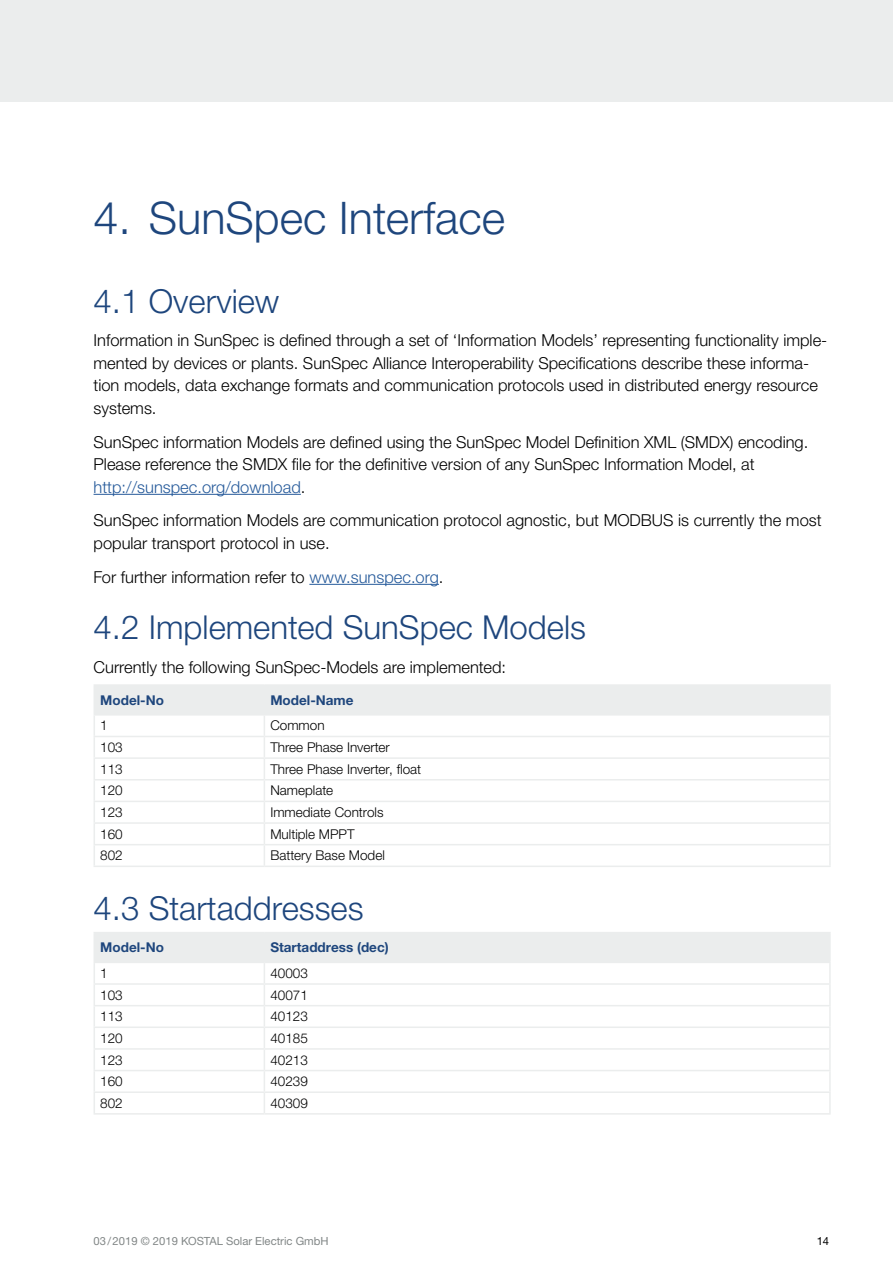
<style>
.page{position:relative;width:893px;height:1263px;background:#fff}
.page>*{position:absolute;margin:0;border:0;box-sizing:border-box;transform-origin:0 0}
.t1{font:300 45px "Helvetica Neue LTW1 G";color:#1e467d}
.t2{font:300 33px "Helvetica Neue LTW1 G";color:#1e467d}
.Copy{font:300 16.5px/22.5px "Helvetica Neue LTW1 G";color:#000}
.Copy_Tabelle{font:300 13.5px "Helvetica Neue LTW1 G";color:#000}
.Headline_Tabelle{font:700 13.5px "Helvetica Neue LTW1 G";color:#1e467d}
.t3{font:11.25px "Helvetica Neue LTW1 G";color:#828787}
.t4{font:11.25px "Helvetica Neue LTW1 G";color:#000}
.s1{color:#275b9b}
</style>
<div class="page">
<div style="left:0;top:0;width:893px;height:102px;background:#ebeded"></div>
<hr style="left:94px;top:494px;width:207px;height:1px;background:#275b9b">
<hr style="left:309px;top:584px;width:130px;height:1px;background:#275b9b">
<hr style="left:94px;top:684px;width:170px;height:2px;background:#ebeded">
<hr style="left:264px;top:684px;width:567px;height:2px;background:#ebeded">
<hr style="left:829px;top:686px;width:2px;height:28px;background:#ebeded">
<hr style="left:264px;top:714px;width:567px;height:1px;background:#ebeded">
<hr style="left:829px;top:715px;width:2px;height:21px;background:#ebeded">
<hr style="left:264px;top:736px;width:567px;height:1px;background:#ebeded">
<hr style="left:829px;top:737px;width:2px;height:20px;background:#ebeded">
<hr style="left:264px;top:757px;width:567px;height:2px;background:#ebeded">
<hr style="left:829px;top:759px;width:2px;height:20px;background:#ebeded">
<hr style="left:264px;top:779px;width:567px;height:1px;background:#ebeded">
<hr style="left:829px;top:780px;width:2px;height:21px;background:#ebeded">
<hr style="left:264px;top:801px;width:567px;height:1px;background:#ebeded">
<hr style="left:829px;top:802px;width:2px;height:20px;background:#ebeded">
<hr style="left:264px;top:822px;width:567px;height:2px;background:#ebeded">
<hr style="left:829px;top:824px;width:2px;height:20px;background:#ebeded">
<hr style="left:264px;top:844px;width:567px;height:1px;background:#ebeded">
<svg style="left:94px;top:686px;width:735px;height:179px"></svg>
<hr style="left:829px;top:845px;width:2px;height:20px;background:#ebeded">
<hr style="left:94px;top:865px;width:170px;height:2px;background:#ebeded">
<hr style="left:264px;top:865px;width:567px;height:2px;background:#ebeded">
<hr style="left:264px;top:932px;width:567px;height:1px;background:#ebeded">
<hr style="left:829px;top:933px;width:2px;height:28px;background:#ebeded">
<hr style="left:264px;top:961px;width:567px;height:2px;background:#ebeded">
<hr style="left:829px;top:963px;width:2px;height:20px;background:#ebeded">
<hr style="left:264px;top:983px;width:567px;height:2px;background:#ebeded">
<hr style="left:829px;top:985px;width:2px;height:20px;background:#ebeded">
<hr style="left:264px;top:1005px;width:567px;height:1px;background:#ebeded">
<hr style="left:829px;top:1006px;width:2px;height:20px;background:#ebeded">
<hr style="left:264px;top:1026px;width:567px;height:2px;background:#ebeded">
<hr style="left:829px;top:1028px;width:2px;height:20px;background:#ebeded">
<hr style="left:264px;top:1048px;width:567px;height:2px;background:#ebeded">
<hr style="left:829px;top:1050px;width:2px;height:20px;background:#ebeded">
<hr style="left:264px;top:1070px;width:567px;height:1px;background:#ebeded">
<hr style="left:829px;top:1071px;width:2px;height:20px;background:#ebeded">
<hr style="left:264px;top:1091px;width:567px;height:2px;background:#ebeded">
<svg style="left:94px;top:932px;width:735px;height:181px"></svg>
<hr style="left:829px;top:1093px;width:2px;height:20px;background:#ebeded">
<hr style="left:94px;top:1113px;width:170px;height:1px;background:#ebeded">
<hr style="left:264px;top:1113px;width:567px;height:1px;background:#ebeded">
<p class="t1" style="left:94px;top:190px;width:413px">4. SunSpec Interface</p>
<p class="t2" style="left:94px;top:281px;width:187px">4.1 Overview</p>
<p class="Copy" style="left:94px;top:329px;width:735px">Information in SunSpec is defined through a set of ‘Information Models’ representing functionality imple&shy;mented by devices or plants. SunSpec Alliance Interoperability Specifications describe these informa&shy;tion models, data exchange formats and communication protocols used in distributed energy resource systems.</p>
<p class="Copy" style="left:94px;top:430px;width:716px">SunSpec information Models are defined using the SunSpec Model Definition XML (SMDX) encoding.<br>Please reference the SMDX file for the definitive version of any SunSpec Information Model, at <span class="s1">http://sunspec.org/download</span>.</p>
<p class="Copy" style="left:94px;top:509px;width:730px">SunSpec information Models are communication protocol agnostic, but MODBUS is currently the most popular transport protocol in use.</p>
<p class="Copy" style="left:94px;top:565px;width:351px">For further information refer to <span class="s1">www.sunspec.org</span>.</p>
<p class="t2" style="left:94px;top:607px;width:494px">4.2 Implemented SunSpec Models</p>
<p class="Copy" style="left:94px;top:655px;width:414px">Currently the following SunSpec-Models are implemented:</p>
<p class="Headline_Tabelle" style="left:100px;top:692px;width:65px">Model-No</p>
<p class="Headline_Tabelle" style="left:270px;top:692px;width:85px">Model-Name</p>
<p class="Copy_Tabelle" style="left:100px;top:717px;width:9px">1</p>
<p class="Copy_Tabelle" style="left:270px;top:717px;width:56px">Common</p>
<p class="Copy_Tabelle" style="left:100px;top:739px;width:24px">103</p>
<p class="Copy_Tabelle" style="left:270px;top:739px;width:121px">Three Phase Inverter</p>
<p class="Copy_Tabelle" style="left:100px;top:761px;width:24px">113</p>
<p class="Copy_Tabelle" style="left:270px;top:761px;width:152px">Three Phase Inverter, float</p>
<p class="Copy_Tabelle" style="left:100px;top:782px;width:24px">120</p>
<p class="Copy_Tabelle" style="left:270px;top:782px;width:64px">Nameplate</p>
<p class="Copy_Tabelle" style="left:100px;top:804px;width:24px">123</p>
<p class="Copy_Tabelle" style="left:270px;top:804px;width:115px">Immediate Controls</p>
<p class="Copy_Tabelle" style="left:100px;top:826px;width:24px">160</p>
<p class="Copy_Tabelle" style="left:270px;top:826px;width:86px">Multiple MPPT</p>
<p class="Copy_Tabelle" style="left:100px;top:847px;width:24px">802</p>
<p class="Copy_Tabelle" style="left:270px;top:847px;width:116px">Battery Base Model</p>
<p class="t2" style="left:94px;top:888px;width:272px">4.3 Startaddresses</p>
<p class="Headline_Tabelle" style="left:100px;top:939px;width:65px">Model-No</p>
<p class="Headline_Tabelle" style="left:270px;top:939px;width:120px">Startaddress (dec)</p>
<p class="Copy_Tabelle" style="left:100px;top:965px;width:9px">1</p>
<p class="Copy_Tabelle" style="left:270px;top:965px;width:39px">40003</p>
<p class="Copy_Tabelle" style="left:100px;top:986px;width:24px">103</p>
<p class="Copy_Tabelle" style="left:270px;top:986px;width:39px">40071</p>
<p class="Copy_Tabelle" style="left:100px;top:1008px;width:24px">113</p>
<p class="Copy_Tabelle" style="left:270px;top:1008px;width:39px">40123</p>
<p class="Copy_Tabelle" style="left:100px;top:1030px;width:24px">120</p>
<p class="Copy_Tabelle" style="left:270px;top:1030px;width:39px">40185</p>
<p class="Copy_Tabelle" style="left:100px;top:1051px;width:24px">123</p>
<p class="Copy_Tabelle" style="left:270px;top:1051px;width:39px">40213</p>
<p class="Copy_Tabelle" style="left:100px;top:1073px;width:24px">160</p>
<p class="Copy_Tabelle" style="left:270px;top:1073px;width:39px">40239</p>
<p class="Copy_Tabelle" style="left:100px;top:1095px;width:24px">802</p>
<p class="Copy_Tabelle" style="left:270px;top:1095px;width:39px">40309</p>
<p class="t3" style="left:94px;top:1234px;width:237px">03/2019 © 2019 KOSTAL Solar Electric GmbH</p>
<p class="t4" style="left:817px;top:1234px;width:14px">14</p>
</div>
